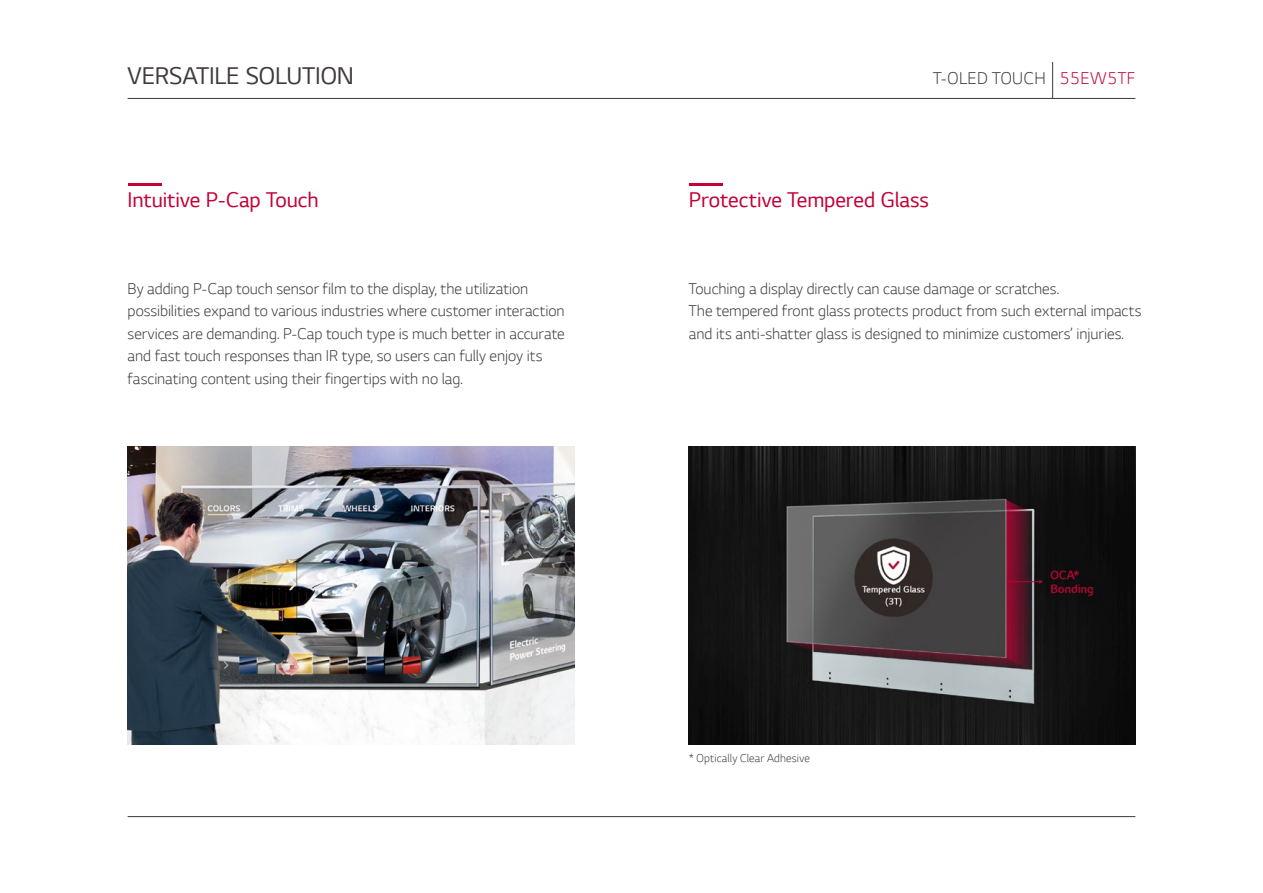
<style>
.page{position:relative;width:1263px;height:893px;background:#fff}
.page>*{position:absolute;margin:0;border:0;box-sizing:border-box;transform-origin:0 0}
.t1{font:25.5px "LG Smart";letter-spacing:-.005em;color:#3e3a39}
.t2{font:22.5px "LG Smart";letter-spacing:-.005em;color:#c30037}
.t3{font:300 18px "LG Smart";letter-spacing:.025em;color:#3e3a39}
.t4{font:300 16.5px/22.5px "LG Smart";color:#3e3a39}
.t5{font:300 12px "LG Smart";letter-spacing:.01em;color:#3e3a39}
.s1{color:#c30037}
</style>
<div class="page">
<hr style="left:128px;top:816px;width:1007px;height:1px;background:#3e3a39">
<hr style="left:128px;top:98px;width:1007px;height:1px;background:#3e3a39">
<hr style="left:1052px;top:62px;width:1px;height:36px;background:#3e3a39">
<img style="left:689px;top:446px;width:446px;height:298px">
<hr style="left:128px;top:183px;width:33px;height:2px;background:#c30037">
<hr style="left:689px;top:183px;width:34px;height:2px;background:#c30037">
<img style="left:128px;top:446px;width:446px;height:298px">
<h1 class="t1" style="left:128px;top:59px;width:228px">VERSATILE SOLUTION</h1>
<p class="t3" style="left:933px;top:66px;width:204px">T-OLED TOUCH <span class="s1">55EW5TF</span></p>
<h2 class="t2" style="left:128px;top:185px;width:192px">Intuitive P-Cap Touch</h2>
<p class="t4" style="left:128px;top:276px;width:439px">By adding P-Cap touch sensor film to the display, the utilization possibilities expand to various industries where customer interaction services are demanding. P-Cap touch type is much better in accurate and fast touch responses than IR type, so users can fully enjoy its fascinating content using their fingertips with no lag.</p>
<h2 class="t2" style="left:689px;top:185px;width:242px">Protective Tempered Glass</h2>
<p class="t4" style="left:689px;top:276px;width:454px">Touching a display directly can cause damage or scratches.<br>The tempered front glass protects product from such external impacts and its anti-shatter glass is designed to minimize customers’ injuries.</p>
<p class="t5" style="left:689px;top:750px;width:123px">* Optically Clear Adhesive</p>
</div>
